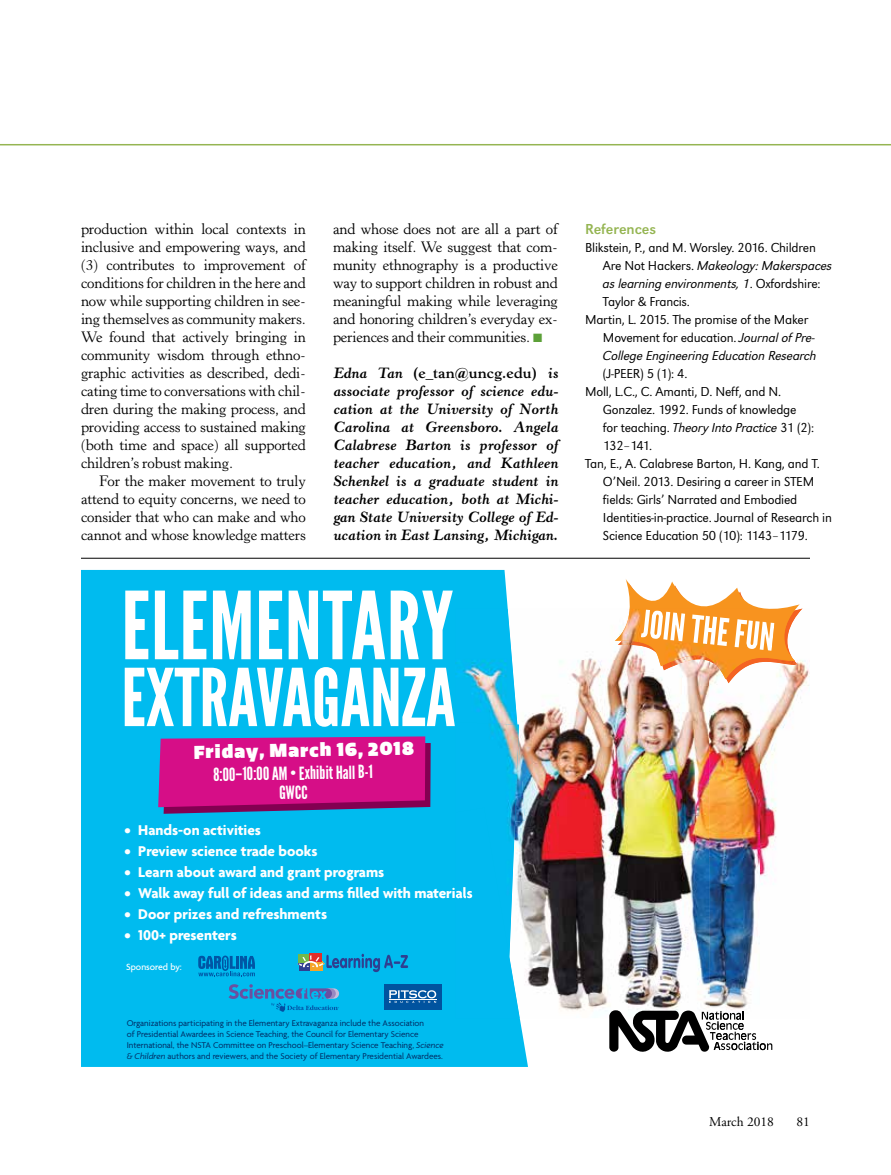
<style>
.page{position:relative;width:891px;height:1175px;background:#fff}
.page>*{position:absolute;margin:0;border:0;box-sizing:border-box;transform-origin:0 0}
.t1{font:93.3px "League Gothic";letter-spacing:.01em;color:#fff}
.t2{font:79.35px "League Gothic";color:#fff}
.t3{font:18.15px/19.5px "League Gothic";color:#fff;text-align:center}
.t4{font:900 18.15px "MCT Quatro";color:#fff}
.t5{font:700 15.3px "Agenda";color:#fff}
.t6{font:15px/18px "Horley Old Style MT Std";letter-spacing:-.01em;color:#000;text-align:justify}
.t7{font:italic 700 15px/18px "Horley Old Style MT Std";color:#000;text-align:justify}
.t8{font:15px "URW Grotesk TOT";color:#95b552}
.t9{font:300 13.5px "URW Grotesk TOT";letter-spacing:-.015em;color:#000}
.t10{font:italic 300 13.5px "URW Grotesk TOT";letter-spacing:-.015em;color:#000}
.t11{font:13.5px "Adobe Garamond Pro";color:#000}
.t12{font:500 9.75px "Agenda";color:#fff}
.t13{font:9px/10.8px "Agenda";color:#002b63}
.s1{color:#5ca038}
.s2{font-style:normal}
.s3{font-style:italic}
</style>
<div class="page">
<hr style="left:0;top:144px;width:891px;height:1px;background:#95b552">
<svg style="left:625px;top:579px;width:178px;height:30px"></svg>
<div style="left:81px;top:570px;width:427px;height:138px;background:#00bbef"></div>
<div style="left:81px;top:708px;width:374px;height:99px;background:#00bbef"></div>
<div style="left:81px;top:807px;width:447px;height:259px;background:#00bbef"></div>
<img style="left:520px;top:657px;width:189px;height:361px">
<img style="left:760px;top:660px;width:50px;height:225px">
<img style="left:709px;top:683px;width:51px;height:327px">
<img style="left:618px;top:609px;width:184px;height:74px">
<img style="left:615px;top:609px;width:181px;height:70px">
<img style="left:641px;top:609px;width:134px;height:42px">
<img style="left:455px;top:609px;width:70px;height:212px">
<img style="left:455px;top:722px;width:64px;height:85px">
<img style="left:455px;top:807px;width:65px;height:211px">
<img style="left:455px;top:887px;width:17px;height:14px">
<svg style="left:158px;top:736px;width:273px;height:77px;background:#c01788"></svg>
<svg style="left:609px;top:1010px;width:163px;height:42px"></svg>
<div style="left:384px;top:983px;width:58px;height:26px;background:#00539f"></div>
<svg style="left:389px;top:990px;width:47px;height:13px"></svg>
<svg style="left:198px;top:955px;width:57px;height:21px"></svg>
<svg style="left:298px;top:953px;width:110px;height:19px;background:#2f93bb"></svg>
<svg style="left:229px;top:984px;width:110px;height:27px;background:#1a9eda"></svg>
<hr style="left:81px;top:558px;width:729px;height:1px;background:#000">
<p class="t6" style="left:81px;top:220px;width:227px">production within local contexts in inclusive and empowering ways, and (3) contributes to improvement of conditions for children in the here and now while supporting children in see&shy;ing themselves as community makers.<br>We found that actively bringing in community wisdom through ethno&shy;graphic activities as described, dedi&shy;cating time to conversations with chil&shy;dren during the making process, and providing access to sustained making (both time and space) all supported children’s robust making.</p>
<p class="t6" style="left:81px;top:472px;width:226px;text-indent:18px">For the maker movement to truly attend to equity concerns, we need to consider that who can make and who cannot and whose knowledge matters</p>
<p class="t6" style="left:333px;top:220px;width:227px">and whose does not are all a part of making itself. We suggest that com&shy;munity ethnography is a productive way to support children in robust and meaningful making while leveraging and honoring children’s everyday ex&shy;periences and their communities. <span class="s1">■</span></p>
<p class="t7" style="left:333px;top:364px;width:227px">Edna Tan <span class="s2">(e_tan@uncg.edu)</span> is associate professor of science edu&shy;cation at the University of North Carolina at Greensboro. Angela Calabrese Barton is professor of teacher education, and Kathleen Schenkel is a graduate student in teacher education, both at Michi&shy;gan State University College of Ed&shy;ucation in East Lansing, Michigan.</p>
<h1 class="t1" style="left:122px;top:572px;width:333px">ELEMENTARY</h1>
<h2 class="t2" style="left:122px;top:652px;width:336px">EXTRAVAGANZA</h2>
<p class="t4" style="left:193px;top:740px;width:222px;rotate:-1deg">Friday, March 16, 2018</p>
<p class="t3" style="left:213px;top:765px;width:162px;rotate:-1deg">8:00–10:00 AM • Exhibit HallB-1<br>GWCC</p>
<p class="t5" style="left:124px;top:822px;width:138px">• Hands-on activities</p>
<p class="t5" style="left:124px;top:843px;width:195px">• Preview science trade books</p>
<p class="t5" style="left:124px;top:864px;width:262px">• Learn about award and grant programs</p>
<p class="t5" style="left:124px;top:885px;width:350px">• Walk away full of ideas and arms filled with materials</p>
<p class="t5" style="left:124px;top:905px;width:204px">• Door prizes and refreshments</p>
<p class="t5" style="left:124px;top:926px;width:114px">• 100+ presenters</p>
<p class="t12" style="left:126px;top:961px;width:57px">Sponsored by:</p>
<p class="t13" style="left:127px;top:1018px;width:318px">Organizations participating in the Elementary Extravaganza include the Association<br>of Presidential Awardees in Science Teaching, the Council for Elementary Science International, the NSTA Committee on Preschool–Elementary Science Teaching, <span class="s3">Science &amp; Children</span> authors and reviewers, and the Society of Elementary Presidential Awardees.</p>
<p class="t8" style="left:585px;top:220px;width:73px">References</p>
<p class="t9" style="left:585px;top:240px;width:233px">Blikstein, P., and M. Worsley. 2016. Children</p>
<p class="t10" style="left:603px;top:258px;width:231px"><span class="s2">Are Not Hackers.</span> Makeology: Makerspaces</p>
<p class="t10" style="left:603px;top:276px;width:219px">as learning environments, 1<span class="s2">. Oxfordshire:</span></p>
<p class="t9" style="left:603px;top:294px;width:88px">Taylor &amp; Francis.</p>
<p class="t9" style="left:585px;top:312px;width:225px">Martin, L. 2015. The promise of the Maker</p>
<p class="t9" style="left:603px;top:330px;width:214px">Movement for education. <span class="s3">Journal of Pre-</span></p>
<p class="t10" style="left:603px;top:348px;width:215px">College Engineering Education Research</p>
<p class="t9" style="left:603px;top:366px;width:86px">(J-PEER) 5 (1): 4.</p>
<p class="t9" style="left:585px;top:384px;width:198px">Moll, L.C., C. Amanti, D. Neff, and N.</p>
<p class="t9" style="left:603px;top:402px;width:195px">Gonzalez. 1992. Funds of knowledge</p>
<p class="t9" style="left:603px;top:420px;width:213px">for teaching. <span class="s3">Theory Into Practice</span> 31 (2):</p>
<p class="t9" style="left:603px;top:438px;width:51px">132–141.</p>
<p class="t9" style="left:585px;top:456px;width:237px">Tan, E., A. Calabrese Barton, H. Kang, and T.</p>
<p class="t9" style="left:603px;top:474px;width:213px">O’Neil. 2013. Desiring a career in STEM</p>
<p class="t9" style="left:603px;top:492px;width:196px">fields: Girls’ Narrated and Embodied</p>
<p class="t9" style="left:603px;top:510px;width:231px">Identities-in-practice. Journal of Research in</p>
<p class="t9" style="left:603px;top:528px;width:207px">Science Education 50 (10): 1143–1179.</p>
<p class="t11" style="left:709px;top:1113px;width:66px">March 2018</p>
<p class="t11" style="left:796px;top:1113px;width:15px">81</p>
</div>
